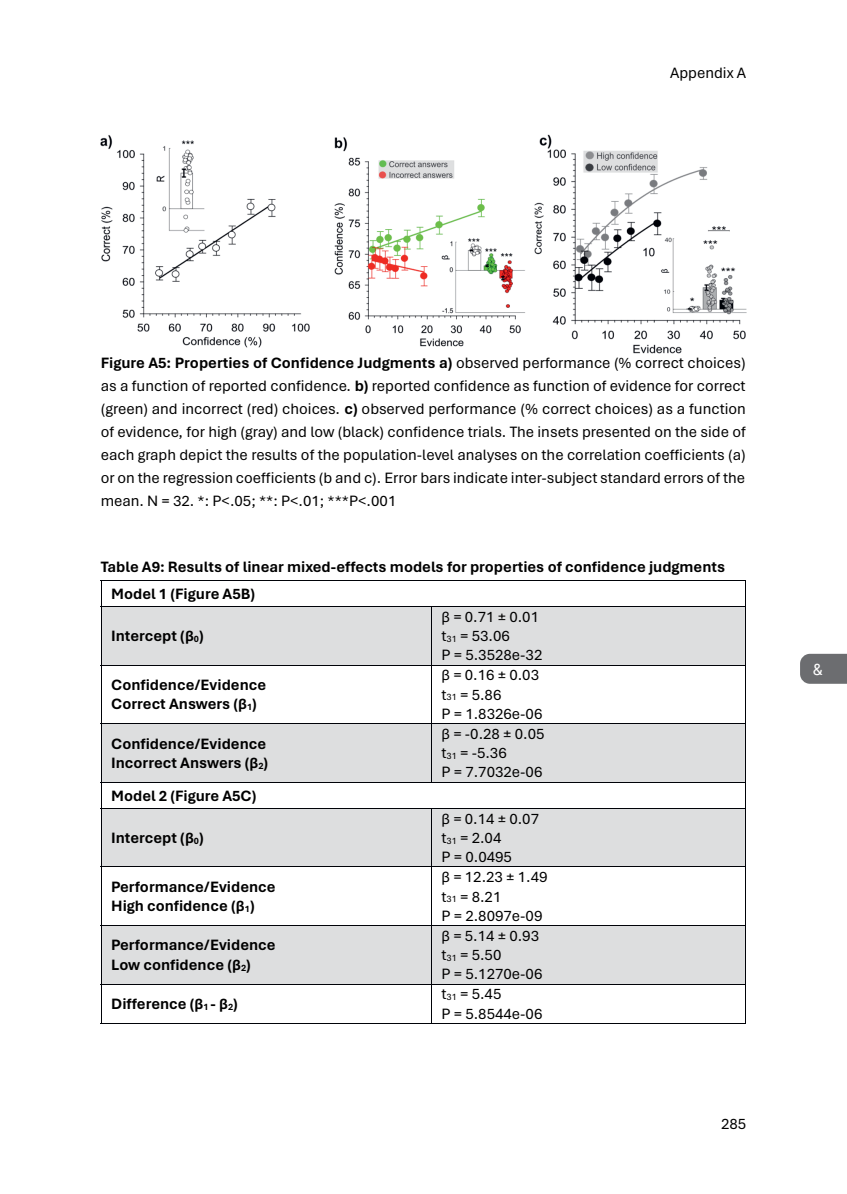
<style>
.page{position:relative;width:847px;height:1194px;background:#fff}
.page>*{position:absolute;margin:0;border:0;box-sizing:border-box;transform-origin:0 0}
.t1{font:15.75px/19.2px "Aptos";color:#000}
.t2{font:700 15.75px/19.2px "Aptos";color:#000}
.t3{font:15.75px "Roboto";color:#fff}
.s1{font-weight:700}
.s2{font-size:9.62px}
</style>
<div class="page">
<hr style="left:101px;top:579px;width:644px;height:1px;background:#000208">
<svg style="left:101px;top:579px;width:1px;height:27px"></svg>
<svg style="left:745px;top:580px;width:1px;height:26px"></svg>
<div style="left:101px;top:607px;width:330px;height:57px;background:#dddedf"></div>
<div style="left:432px;top:607px;width:313px;height:57px;background:#dddedf"></div>
<hr style="left:101px;top:606px;width:644px;height:1px;background:#000208">
<hr style="left:101px;top:607px;width:1px;height:57px;background:#000208">
<hr style="left:431px;top:607px;width:1px;height:57px;background:#000208">
<hr style="left:745px;top:607px;width:1px;height:57px;background:#000208">
<hr style="left:101px;top:664px;width:644px;height:1px;background:#000208">
<hr style="left:101px;top:665px;width:1px;height:58px;background:#000208">
<hr style="left:431px;top:665px;width:1px;height:58px;background:#000208">
<hr style="left:745px;top:665px;width:1px;height:58px;background:#000208">
<div style="left:101px;top:724px;width:330px;height:57px;background:#dddedf"></div>
<div style="left:432px;top:724px;width:313px;height:57px;background:#dddedf"></div>
<hr style="left:101px;top:723px;width:644px;height:1px;background:#000208">
<hr style="left:101px;top:724px;width:1px;height:57px;background:#000208">
<hr style="left:431px;top:724px;width:1px;height:57px;background:#000208">
<hr style="left:745px;top:724px;width:1px;height:57px;background:#000208">
<hr style="left:101px;top:781px;width:644px;height:1px;background:#000208">
<svg style="left:101px;top:782px;width:1px;height:26px"></svg>
<svg style="left:745px;top:782px;width:1px;height:26px"></svg>
<div style="left:101px;top:809px;width:330px;height:57px;background:#dddedf"></div>
<div style="left:432px;top:809px;width:313px;height:57px;background:#dddedf"></div>
<hr style="left:101px;top:808px;width:644px;height:1px;background:#000208">
<hr style="left:101px;top:808px;width:1px;height:58px;background:#000208">
<hr style="left:431px;top:808px;width:1px;height:58px;background:#000208">
<hr style="left:745px;top:808px;width:1px;height:58px;background:#000208">
<hr style="left:101px;top:866px;width:644px;height:1px;background:#000208">
<hr style="left:101px;top:867px;width:1px;height:58px;background:#000208">
<hr style="left:431px;top:867px;width:1px;height:58px;background:#000208">
<hr style="left:745px;top:867px;width:1px;height:58px;background:#000208">
<div style="left:101px;top:926px;width:330px;height:57px;background:#dddedf"></div>
<div style="left:432px;top:926px;width:313px;height:57px;background:#dddedf"></div>
<hr style="left:101px;top:925px;width:644px;height:1px;background:#000208">
<hr style="left:101px;top:926px;width:1px;height:57px;background:#000208">
<hr style="left:431px;top:926px;width:1px;height:57px;background:#000208">
<hr style="left:745px;top:926px;width:1px;height:57px;background:#000208">
<hr style="left:101px;top:983px;width:644px;height:1px;background:#000208">
<hr style="left:101px;top:984px;width:1px;height:39px;background:#000208">
<hr style="left:101px;top:1023px;width:330px;height:1px;background:#000208">
<hr style="left:431px;top:984px;width:1px;height:39px;background:#000208">
<hr style="left:432px;top:1023px;width:313px;height:1px;background:#000208">
<hr style="left:745px;top:984px;width:1px;height:39px;background:#000208">
<img style="left:100px;top:134px;width:646px;height:219px">
<svg style="left:800px;top:654px;width:46px;height:29px"></svg>
<p class="t1" style="left:670px;top:63px;width:77px">Appendix A</p>
<p class="t1" style="left:101px;top:350px;width:646px;line-height:23.1px;text-align:justify"><span class="s1">Figure A5: Properties of Confidence Judgments a)</span> observed performance (% correct choices) as a function of reported confidence. <span class="s1">b)</span> reported confidence as function of evidence for correct (green) and incorrect (red) choices. <span class="s1">c)</span> observed performance (% correct choices) as a function of evidence, for high (gray) and low (black) confidence trials. The insets presented on the side of each graph depict the results of the population-level analyses on the correlation coefficients (a) or on the regression coefficients (b and c). Error bars indicate inter-subject standard errors of the mean. N = 32. *: P&lt;.05; **: P&lt;.01; ***P&lt;.001</p>
<p class="t2" style="left:111px;top:552px;width:615px;line-height:26.9px;text-indent:-11px">Table A9: Results of linear mixed-effects models for properties of confidence judgments<br>Model 1 (Figure A5B)</p>
<p class="t2" style="left:111px;top:625px;width:94px">Intercept (β<span class="s2">0</span>)</p>
<p class="t1" style="left:441px;top:606px;width:102px">β = 0.71 ± 0.01 t<span class="s2">31</span> = 53.06<br>P = 5.3528e-32</p>
<p class="t2" style="left:111px;top:674px;width:156px">Confidence/Evidence<br>Correct Answers (β<span class="s2">1</span>)</p>
<p class="t1" style="left:441px;top:665px;width:102px">β = 0.16 ± 0.03 t<span class="s2">31</span> = 5.86<br>P = 1.8326e-06</p>
<p class="t2" style="left:111px;top:733px;width:158px">Confidence/Evidence<br>Incorrect Answers (β<span class="s2">2</span>)</p>
<p class="t1" style="left:441px;top:723px;width:104px">β = -0.28 ± 0.05 t<span class="s2">31</span> = -5.36<br>P = 7.7032e-06</p>
<p class="t2" style="left:111px;top:785px;width:146px">Model 2 (Figure A5C)</p>
<p class="t2" style="left:111px;top:827px;width:94px">Intercept (β<span class="s2">0</span>)</p>
<p class="t1" style="left:441px;top:808px;width:99px">β = 0.14 ± 0.07 t<span class="s2">31</span> = 2.04<br>P = 0.0495</p>
<p class="t2" style="left:111px;top:876px;width:166px">Performance/Evidence<br>High confidence (β<span class="s2">1</span>)</p>
<p class="t1" style="left:441px;top:866px;width:107px">β = 12.23 ± 1.49 t<span class="s2">31</span> = 8.21<br>P = 2.8097e-09</p>
<p class="t2" style="left:111px;top:935px;width:166px">Performance/Evidence<br>Low confidence (β<span class="s2">2</span>)</p>
<p class="t1" style="left:441px;top:925px;width:102px">β = 5.14 ± 0.93 t<span class="s2">31</span> = 5.50<br>P = 5.1270e-06</p>
<p class="t2" style="left:111px;top:993px;width:128px">Difference (β<span class="s2">1</span> - β<span class="s2">2</span>)</p>
<p class="t1" style="left:441px;top:984px;width:102px">t<span class="s2">31</span> = 5.45<br>P = 5.8544e-06</p>
<p class="t1" style="left:720px;top:1113px;width:27px">285</p>
<p class="t3" style="left:812px;top:658px;width:11px">&amp;</p>
</div>
